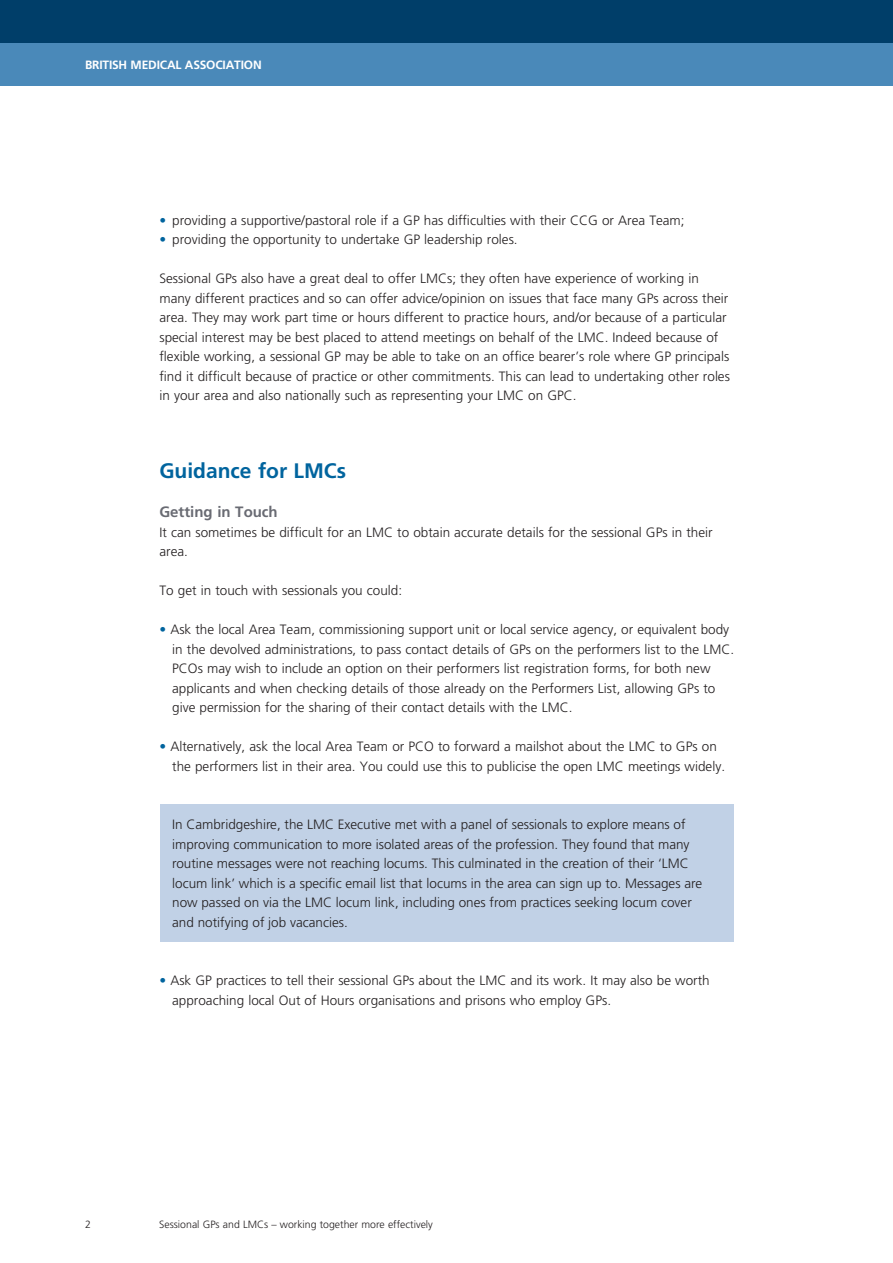
<style>
.page{position:relative;width:893px;height:1263px;background:#fff}
.page>*{position:absolute;margin:0;border:0;box-sizing:border-box;transform-origin:0 0}
.t1{font:700 21px "Frutiger";color:#00649e}
.t2{font:700 15px "Frutiger";color:#696b73}
.List_Paragraph{font:300 13.5px/19.5px "Frutiger";color:#231f20}
.t3{font:700 12px "Frutiger";letter-spacing:-.015em;color:#fff}
.Folio_Left{font:300 10.5px "Frutiger";color:#231f20}
.s1{color:#00649e}
</style>
<div class="page">
<div style="left:0;top:0;width:893px;height:85px;background:#4a89b9"></div>
<div style="left:0;top:0;width:893px;height:43px;background:#003e69"></div>
<div style="left:160px;top:804px;width:574px;height:138px;background:#c1d1e6"></div>
<p class="t3" style="left:85px;top:58px;width:178px">BRITISH MEDICAL ASSOCIATION</p>
<p class="List_Paragraph" style="left:159px;top:211px;width:527px"><span class="s1">•</span> providing a supportive/pastoral role if a GP has difficulties with their CCG or Area Team;</p>
<p class="List_Paragraph" style="left:159px;top:230px;width:360px"><span class="s1">•</span> providing the opportunity to undertake GP leadership roles.</p>
<p class="List_Paragraph" style="left:159px;top:269px;width:572px">Sessional GPs also have a great deal to offer LMCs; they often have experience of working in many different practices and so can offer advice/opinion on issues that face many GPs across their area. They may work part time or hours different to practice hours, and/or because of a particular special interest may be best placed to attend meetings on behalf of the LMC. Indeed because of flexible working, a sessional GP may be able to take on an office bearer’s role where GP principals find it difficult because of practice or other commitments. This can lead to undertaking other roles in your area and also nationally such as representing your LMC on GPC.</p>
<p class="t1" style="left:159px;top:459px;width:188px">Guidance for LMCs</p>
<p class="t2" style="left:159px;top:503px;width:120px">Getting in Touch</p>
<p class="List_Paragraph" style="left:159px;top:523px;width:555px">It can sometimes be difficult for an LMC to obtain accurate details for the sessional GPs in their area.</p>
<p class="List_Paragraph" style="left:159px;top:581px;width:244px">To get in touch with sessionals you could:</p>
<p class="List_Paragraph" style="left:172px;top:620px;width:563px;text-indent:-13px"><span class="s1">•</span> Ask the local Area Team, commissioning support unit or local service agency, or equivalent body in the devolved administrations, to pass contact details of GPs on the performers list to the LMC.<br>PCOs may wish to include an option on their performers list registration forms, for both new applicants and when checking details of those already on the Performers List, allowing GPs to give permission for the sharing of their contact details with the LMC.</p>
<p class="List_Paragraph" style="left:172px;top:737px;width:554px;text-indent:-13px"><span class="s1">•</span> Alternatively, ask the local Area Team or PCO to forward a mailshot about the LMC to GPs on the performers list in their area. You could use this to publicise the open LMC meetings widely.</p>
<p class="List_Paragraph" style="left:172px;top:815px;width:531px">In Cambridgeshire, the LMC Executive met with a panel of sessionals to explore means of improving communication to more isolated areas of the profession. They found that many routine messages were not reaching locums. This culminated in the creation of their ‘LMC locum link’ which is a specific email list that locums in the area can sign up to. Messages are now passed on via the LMC locum link, including ones from practices seeking locum cover and notifying of job vacancies.</p>
<p class="List_Paragraph" style="left:172px;top:971px;width:539px;text-indent:-13px"><span class="s1">•</span> Ask GP practices to tell their sessional GPs about the LMC and its work. It may also be worth approaching local Out of Hours organisations and prisons who employ GPs.</p>
<p class="Folio_Left" style="left:85px;top:1218px;width:7px">2</p>
<p class="Folio_Left" style="left:159px;top:1218px;width:275px">Sessional GPs and LMCs – working together more effectively</p>
</div>
